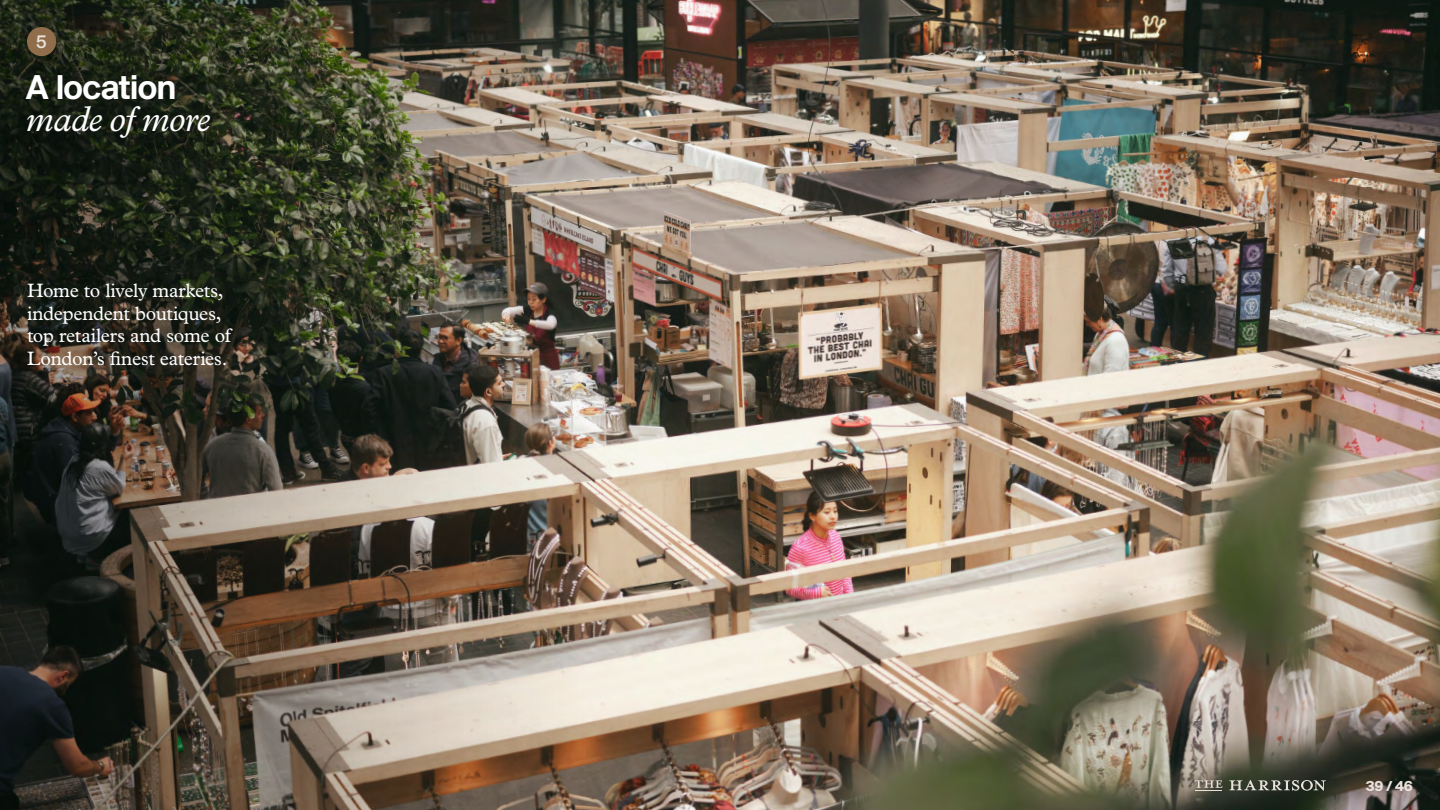
<style>
.page{position:relative;width:1440px;height:810px;background:#fff}
.page>*{position:absolute;margin:0;border:0;box-sizing:border-box;transform-origin:0 0}
.t1{font:italic 36px "Plantin MT Std";letter-spacing:-.02em;color:#fff}
.t2{font:36px "Suisse BP Intl Antique";letter-spacing:-.025em;color:#fff}
.t3{font:19.5px/22.5px "Plantin MT Std";letter-spacing:-.02em;color:#fff}
.t4{font:500 18.98px "Suisse BP Intl";color:#e9e2db}
.t5{font:700 15px "Suisse BP Intl";color:#e9e2db}
</style>
<div class="page">
<img style="left:662px;top:0;width:778px;height:810px">
<img style="left:0;top:0;width:662px;height:810px">
<div style="left:27px;top:27px;width:29px;height:29px;background:#906e4c;border-radius:50%"></div>
<svg style="left:1229px;top:780px;width:97px;height:11px"></svg>
<svg style="left:1195px;top:780px;width:27px;height:11px"></svg>
<p class="t4" style="left:36px;top:30px;width:12px">5</p>
<h1 class="t2" style="left:26px;top:66px;width:152px">A location</h1>
<h1 class="t1" style="left:26px;top:97px;width:186px">made of more</h1>
<p class="t3" style="left:27px;top:279px;width:205px">Home to lively markets, independent boutiques, top retailers and some of<br>London’s finest eateries.</p>
<p class="t5" style="left:1366px;top:777px;width:49px">39 / 46</p>
</div>
